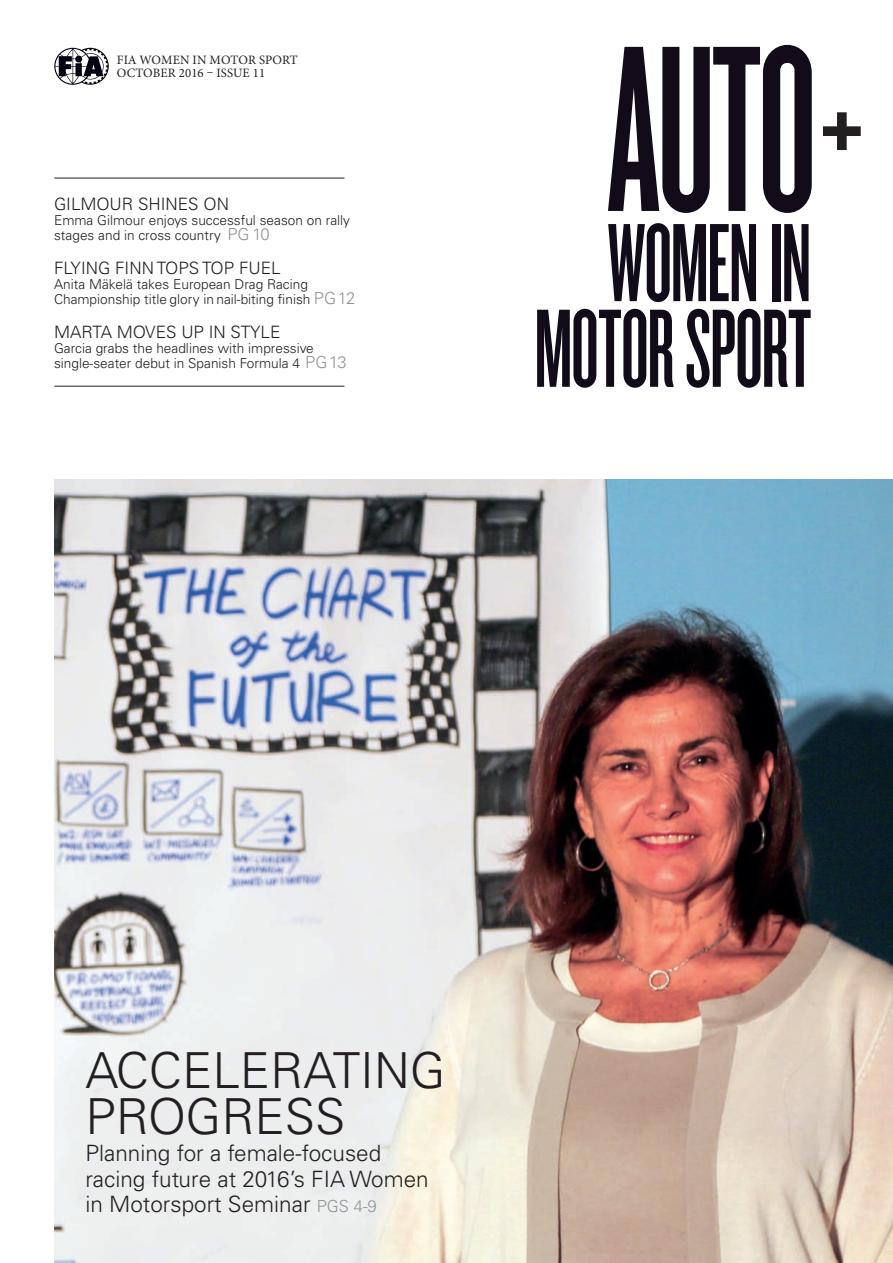
<style>
.page{position:relative;width:893px;height:1263px;background:#fff}
.page>*{position:absolute;margin:0;border:0;box-sizing:border-box;transform-origin:0 0}
.t1{font:246.3px "Knockout HTF46 Flyweight";color:#120b19}
.t2{font:115.8px/85.7px "Knockout HTF46 Flyweight";letter-spacing:-.01em;color:#120b19;text-align:right}
.t3{font:300 49.65px/46.5px "Univers";color:#231f20}
.t4{font:300 22.5px/25.5px "Univers";color:#231f20}
.t5{font:300 17.1px "Univers";color:#231f20}
.t6{font:300 13.65px/15.3px "Univers";color:#231f20}
.t7{font:12.75px/13px "Minion Pro";letter-spacing:.01em;color:#231f20}
.s1{font-size:16.65px;color:#939598}
</style>
<div class="page">
<img style="left:54px;top:479px;width:839px;height:784px">
<svg style="left:54px;top:48px;width:55px;height:37px"></svg>
<div style="left:838px;top:114px;width:7px;height:35px;background:#231f20"></div>
<div style="left:837px;top:112px;width:10px;height:38px;border:2px solid #231f20"></div>
<div style="left:824px;top:128px;width:35px;height:7px;background:#231f20"></div>
<div style="left:823px;top:126px;width:38px;height:10px;border:2px solid #231f20"></div>
<hr style="left:54px;top:386px;width:290px;height:1px;background:#231f20">
<hr style="left:54px;top:178px;width:290px;height:1px;background:#231f20">
<p class="t7" style="left:117px;top:53px;width:182px">FIA WOMEN IN MOTOR SPORT<br>OCTOBER 2016 – ISSUE 11</p>
<h1 class="t1" style="left:607px;top:9px;width:212px">AUTO</h1>
<h2 class="t2" style="left:534px;top:222px;width:279px">WOMEN IN<br>MOTORSPORT</h2>
<p class="t5" style="left:54px;top:193px;width:177px">GILMOUR SHINES ON</p>
<p class="t6" style="left:54px;top:212px;width:298px">Emma Gilmour enjoys successful season on rally stages and in cross country <span class="s1">PG 10</span></p>
<p class="t5" style="left:54px;top:257px;width:228px">FLYING FINN TOPS TOP FUEL</p>
<p class="t6" style="left:54px;top:276px;width:303px">Anita Mäkelä takes European Drag Racing<br>Championship title glory in nail-biting finish <span class="s1">PG12</span></p>
<p class="t5" style="left:54px;top:321px;width:228px">MARTA MOVES UP IN STYLE</p>
<p class="t6" style="left:54px;top:340px;width:294px">Garcia grabs the headlines with impressive single-seater debut in Spanish Formula 4 <span class="s1">PG13</span></p>
<h3 class="t3" style="left:85px;top:1047px;width:362px">ACCELERATING<br>PROGRESS</h3>
<h3 class="t4" style="left:85px;top:1140px;width:345px">Planning for a female-focused racing future at 2016’s FIA Women in Motorsport Seminar <span class="s1">PGS 4-9</span></h3>
</div>
